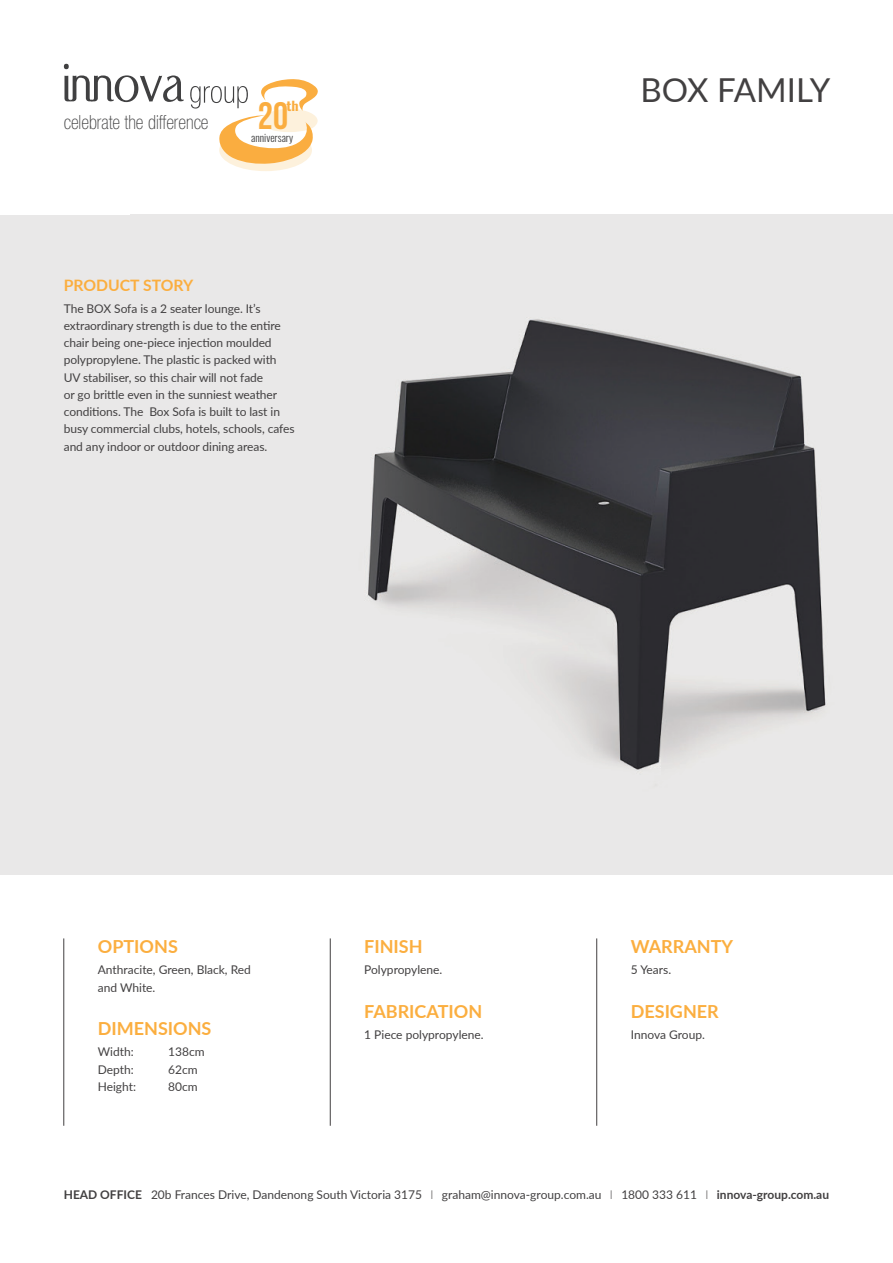
<style>
.page{position:relative;width:893px;height:1263px;background:#fff}
.page>*{position:absolute;margin:0;border:0;box-sizing:border-box;transform-origin:0 0}
.t1{font:700 38.25px "Bebas Neue";color:#faad40}
.t2{font:33px "Lato";color:#424041}
.t3{font:100 condensed 19.5px "Helvetica Neue LT Std";color:#404041;scale:.96 1}
.t4{font:700 18px "Lato";color:#fbae3f}
.t5{font:700 15.75px "Lato";color:#fbae3f}
.t6{font:600 12.6px "Oswald";color:#faad40;scale:1.15 1}
.t7{font:12px/17.2px "Lato";letter-spacing:-.005em;color:#424041}
.t8{font:300 10.65px "Oswald";color:#404041}
.s1{font-weight:700}
</style>
<div class="page">
<div style="left:0;top:215px;width:893px;height:660px;background:#e9e8e8"></div>
<img style="left:368px;top:319px;width:458px;height:451px">
<svg style="left:64px;top:64px;width:120px;height:38px"></svg>
<svg style="left:190px;top:79px;width:128px;height:92px"></svg>
<hr style="left:330px;top:938px;width:1px;height:188px;background:#424041">
<hr style="left:596px;top:938px;width:1px;height:188px;background:#424041">
<hr style="left:63px;top:938px;width:1px;height:188px;background:#424041">
<h3 class="t3" style="left:64px;top:112px;width:152px">celebrate the difference</h3>
<h1 class="t1" style="left:258px;top:95px;width:32px">20</h1>
<p class="t6" style="left:287px;top:97px;width:12px">th</p>
<p class="t8" style="left:251px;top:131px;width:43px">anniversary</p>
<h3 class="t5" style="left:64px;top:274px;width:131px">PRODUCT STORY</h3>
<p class="t7" style="left:64px;top:299px;width:232px">The BOX Sofa is a 2 seater lounge. It’s extraordinary strength is due to the entire chair being one-piece injection moulded polypropylene. The plastic is packed with UV stabiliser, so this chair will not fade<br>or go brittle even in the sunniest weather conditions. The Box Sofa is built to last in busy commercial clubs, hotels, schools, cafes and any indoor or outdoor dining areas.</p>
<h2 class="t2" style="left:640px;top:66px;width:192px">BOX FAMILY</h2>
<h3 class="t4" style="left:98px;top:933px;width:82px">OPTIONS</h3>
<p class="t7" style="left:98px;top:961px;width:155px">Anthracite, Green, Black, Red and White.</p>
<h3 class="t4" style="left:98px;top:1015px;width:115px">DIMENSIONS</h3>
<p class="t7" style="left:98px;top:1043px;width:37px">Width:</p>
<p class="t7" style="left:168px;top:1043px;width:38px">138cm</p>
<p class="t7" style="left:98px;top:1060px;width:38px">Depth:</p>
<p class="t7" style="left:168px;top:1060px;width:31px">62cm</p>
<p class="t7" style="left:98px;top:1077px;width:40px">Height:</p>
<p class="t7" style="left:168px;top:1077px;width:31px">80cm</p>
<h3 class="t4" style="left:364px;top:933px;width:60px">FINISH</h3>
<p class="t7" style="left:364px;top:961px;width:80px">Polypropylene.</p>
<h3 class="t4" style="left:364px;top:998px;width:120px">FABRICATION</h3>
<p class="t7" style="left:364px;top:1025px;width:121px">1 Piece polypropylene.</p>
<h3 class="t4" style="left:631px;top:933px;width:104px">WARRANTY</h3>
<p class="t7" style="left:631px;top:961px;width:42px">5 Years.</p>
<h3 class="t4" style="left:631px;top:998px;width:90px">DESIGNER</h3>
<p class="t7" style="left:631px;top:1026px;width:76px">Innova Group.</p>
<p class="t7" style="left:64px;top:1186px;width:767px"><span class="s1">HEAD OFFICE</span> 20b Frances Drive, Dandenong South Victoria 3175 I graham@innova-group.com.au I 1800 333 611 I <span class="s1">innova-group.com.au</span></p>
</div>
